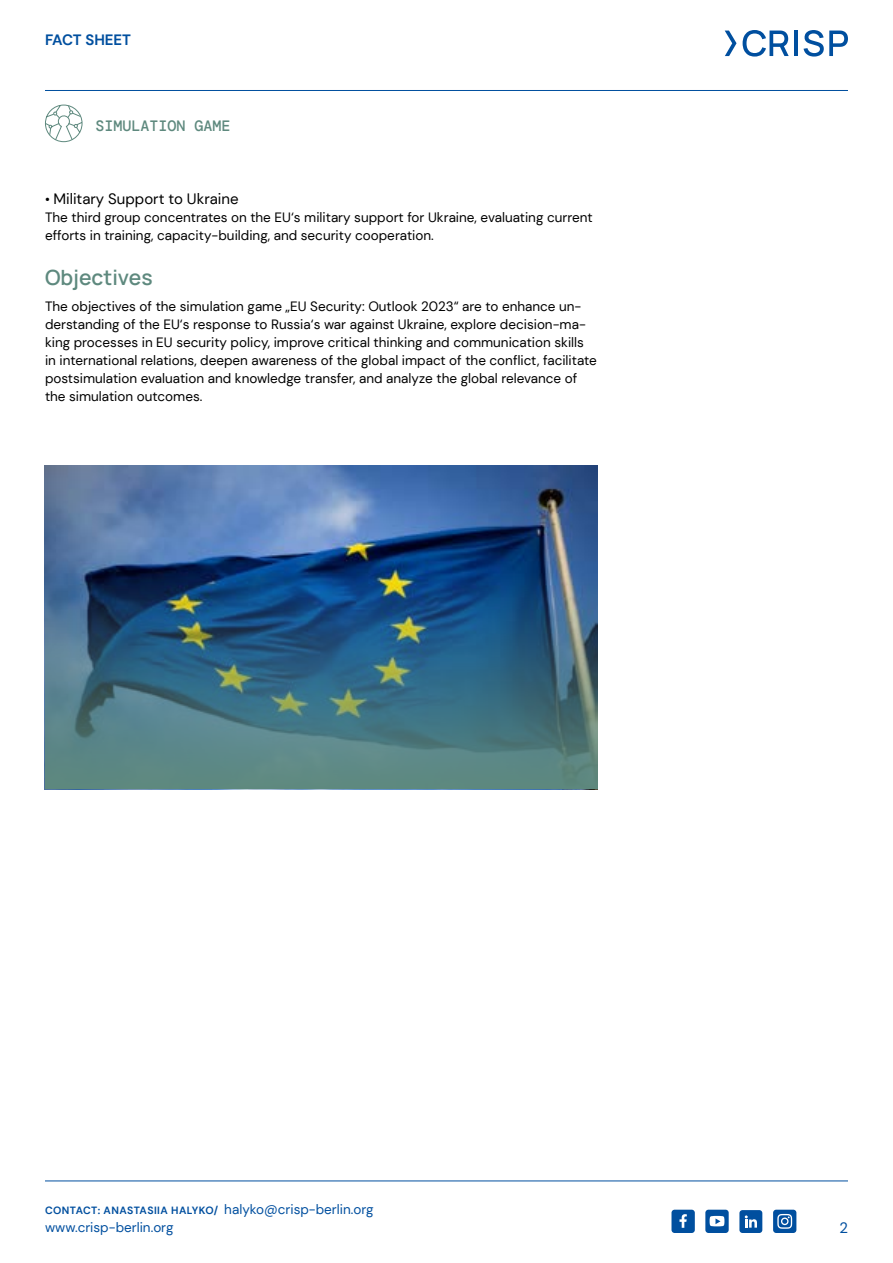
<style>
.page{position:relative;width:893px;height:1263px;background:#fff}
.page>*{position:absolute;margin:0;border:0;box-sizing:border-box;transform-origin:0 0}
.t1{font:200 21px "Manrope";color:#5e897e}
.t2{font:15px "DM Sans";color:#000}
.t3{font:500 15px "DM Mono";color:#5e897e}
.t4{font:700 15px "DM Sans";color:#004f9f}
.t5{font:15px "DM Sans";color:#004f9f}
.t6{font:13.5px/18px "DM Sans";color:#000}
.t7{font:13.5px "DM Sans";color:#004f9f}
.t8{font:700 10.5px "DM Sans";letter-spacing:.04em;color:#004f9f}
.s1{font-size:13.5px}
.s2{font-weight:400;font-size:13.5px}
</style>
<div class="page">
<hr style="left:45px;top:90px;width:803px;height:1px;background:#004f9f">
<svg style="left:743px;top:30px;width:46px;height:27px"></svg>
<hr style="left:794px;top:31px;width:4px;height:25px;background:#004f9f">
<svg style="left:804px;top:30px;width:44px;height:27px"></svg>
<svg style="left:725px;top:31px;width:11px;height:25px"></svg>
<svg style="left:45px;top:104px;width:38px;height:39px"></svg>
<div style="left:705px;top:1210px;width:24px;height:23px;background:#004f9f;border-radius:3px"></div>
<svg style="left:710px;top:1216px;width:14px;height:10px"></svg>
<div style="left:739px;top:1210px;width:23px;height:23px;background:#004f9f;border-radius:3px"></div>
<svg style="left:745px;top:1215px;width:12px;height:12px"></svg>
<div style="left:671px;top:1210px;width:24px;height:23px;background:#004f9f;border-radius:3px"></div>
<svg style="left:679px;top:1214px;width:8px;height:14px"></svg>
<div style="left:773px;top:1210px;width:23px;height:23px;background:#004f9f;border-radius:3px"></div>
<svg style="left:777px;top:1214px;width:15px;height:15px"></svg>
<img style="left:45px;top:465px;width:553px;height:324px">
<hr style="left:45px;top:1180px;width:803px;height:1px;background:#004f9f">
<img style="left:45px;top:505px;width:552px;height:284px">
<p class="t4" style="left:45px;top:30px;width:88px">FACT SHEET</p>
<p class="t3" style="left:95px;top:116px;width:137px">SIMULATION GAME</p>
<p class="t2" style="left:45px;top:189px;width:195px"><span class="s1">•</span> Military Support to Ukraine</p>
<p class="t6" style="left:45px;top:208px;width:549px">The third group concentrates on the EU‘s military support for Ukraine, evaluating current efforts in training, capacity-building, and security cooperation.</p>
<h1 class="t1" style="left:45px;top:262px;width:109px">Objectives</h1>
<p class="t6" style="left:45px;top:298px;width:553px">The objectives of the simulation game „EU Security: Outlook 2023“ are to enhance un&shy;derstanding of the EU‘s response to Russia‘s war against Ukraine, explore decision-ma&shy;king processes in EU security policy, improve critical thinking and communication skills in international relations, deepen awareness of the global impact of the conflict, facilitate postsimulation evaluation and knowledge transfer, and analyze the global relevance of the simulation outcomes.</p>
<p class="t8" style="left:45px;top:1203px;width:330px">CONTACT: ANASTASIIA HALYKO/ <span class="s2">halyko@crisp-berlin.org</span></p>
<p class="t7" style="left:45px;top:1218px;width:130px">www.crisp-berlin.org</p>
<p class="t5" style="left:839px;top:1218px;width:10px">2</p>
</div>
